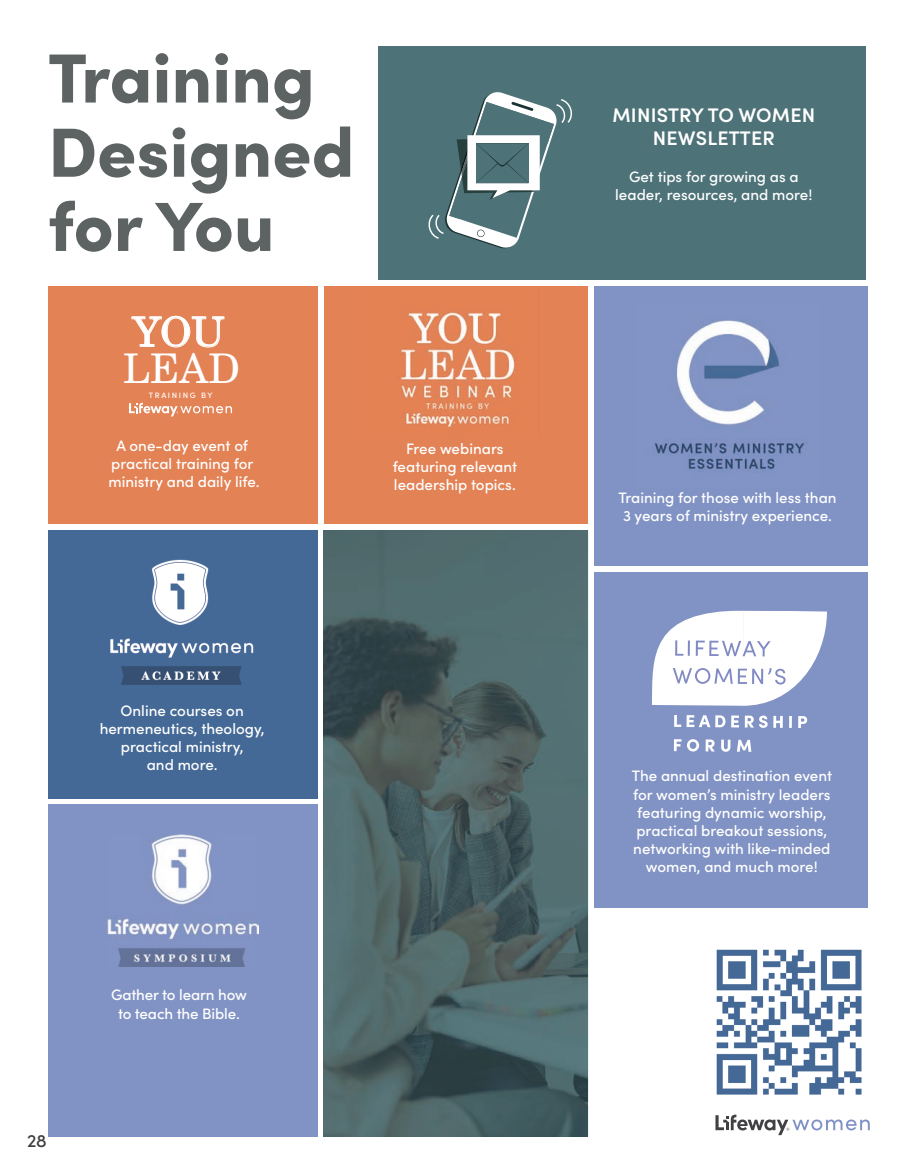
<style>
.page{position:relative;width:905px;height:1175px;background:#fff}
.page>*{position:absolute;margin:0;border:0;box-sizing:border-box;transform-origin:0 0}
.t1{font:900 69.6px/74.1px "Sofia Pro";color:#5d6363}
.t2{font:40.95px/36.8px "New Century Schlbk LT Std";color:#fff}
.t3{font:600 19.65px/23.5px "Sofia Pro";letter-spacing:.01em;color:#fff;text-align:center}
.t4{font:500 18px "Sofia Pro";color:#3e3e3f}
.t5{font:500 15.15px/18.1px "Sofia Pro";color:#fff;text-align:center}
.t6{font:500 7.8px "Sofia Pro";letter-spacing:.2em;color:#fff}
</style>
<div class="page">
<div style="left:378px;top:46px;width:488px;height:234px;background:#4d7277"></div>
<div style="left:324px;top:286px;width:264px;height:238px;background:#e38255"></div>
<div style="left:594px;top:286px;width:274px;height:279px;background:#8193c4"></div>
<div style="left:48px;top:530px;width:270px;height:268px;background:#446996"></div>
<div style="left:48px;top:286px;width:269px;height:237px;background:#e38255"></div>
<div style="left:48px;top:804px;width:270px;height:332px;background:#8193c4"></div>
<svg style="left:715px;top:1114px;width:154px;height:21px"></svg>
<img style="left:654px;top:320px;width:151px;height:149px">
<img style="left:110px;top:559px;width:144px;height:126px">
<img style="left:108px;top:834px;width:150px;height:132px">
<img style="left:401px;top:312px;width:114px;height:116px">
<svg style="left:131px;top:316px;width:93px;height:31px"></svg>
<svg style="left:129px;top:403px;width:103px;height:13px"></svg>
<div style="left:594px;top:572px;width:274px;height:335px;background:#8193c4"></div>
<svg style="left:652px;top:610px;width:175px;height:96px"></svg>
<svg style="left:674px;top:715px;width:51px;height:12px"></svg>
<svg style="left:731px;top:715px;width:36px;height:13px"></svg>
<svg style="left:773px;top:716px;width:9px;height:12px"></svg>
<svg style="left:789px;top:716px;width:2px;height:12px"></svg>
<svg style="left:798px;top:716px;width:9px;height:12px"></svg>
<svg style="left:674px;top:739px;width:7px;height:12px"></svg>
<svg style="left:687px;top:739px;width:12px;height:12px"></svg>
<svg style="left:705px;top:739px;width:9px;height:12px"></svg>
<svg style="left:721px;top:739px;width:9px;height:13px"></svg>
<svg style="left:737px;top:739px;width:14px;height:12px"></svg>
<img style="left:324px;top:530px;width:264px;height:606px">
<svg style="left:428px;top:92px;width:144px;height:157px"></svg>
<img style="left:716px;top:949px;width:146px;height:146px">
<h1 class="t1" style="left:48px;top:35px;width:308px">Training<br>Designed for You</h1>
<h2 class="t2" style="left:123px;top:313px;width:118px">YOU<br>LEAD</h2>
<p class="t6" style="left:149px;top:390px;width:65px">TRAINING BY</p>
<p class="t5" style="left:108px;top:435px;width:153px">A one-day event of practical training for ministry and daily life.</p>
<h2 class="t2" style="left:71px;top:459px;width:221px">YOU LEAD</h2>
<p class="t5" style="left:392px;top:438px;width:126px">Free webinars featuring relevant leadership topics.</p>
<p class="t5" style="left:100px;top:700px;width:166px">Online courses on hermeneutics, theology, practical ministry,<br>and more.</p>
<p class="t4" style="left:27px;top:1127px;width:21px">28</p>
<p class="t5" style="left:111px;top:985px;width:137px">Gather to learn how to teach the Bible.</p>
<p class="t3" style="left:612px;top:102px;width:204px">MINISTRY TO WOMEN<br>NEWSLETTER</p>
<p class="t5" style="left:615px;top:166px;width:199px">Get tips for growing as a leader, resources, and more!</p>
<p class="t5" style="left:618px;top:487px;width:220px">Training for those with less than<br>3 years of ministry experience.</p>
<p class="t5" style="left:631px;top:766px;width:202px">The annual destination event for women’s ministry leaders featuring dynamic worship, practical breakout sessions, networking with like-minded women, and much more!</p>
</div>
